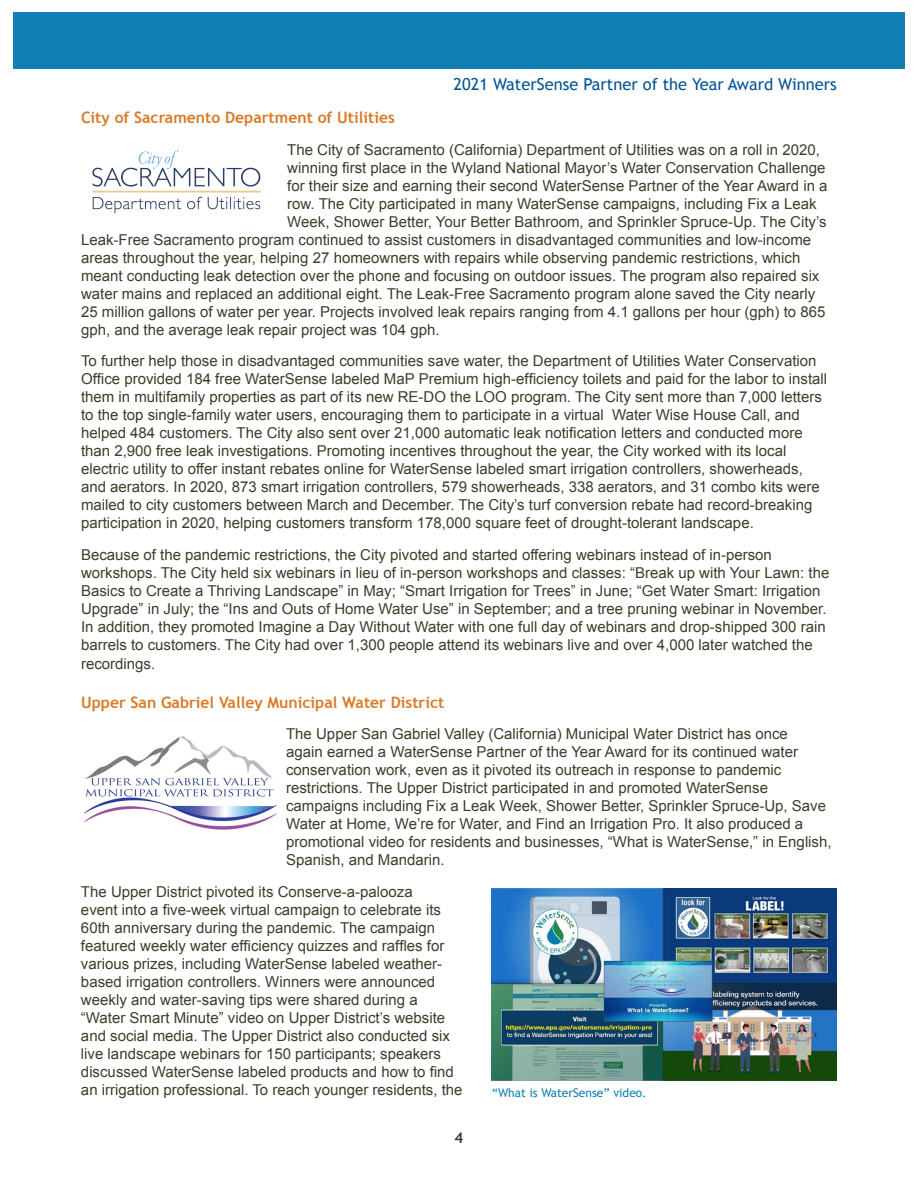
<style>
.page{position:relative;width:918px;height:1188px;background:#fff}
.page>*{position:absolute;margin:0;border:0;box-sizing:border-box;transform-origin:0 0}
.t1{font:16.5px "Trebuchet MS";color:#015494}
.green_subhead{font:700 15.75px "Trebuchet MS";color:#d97a27}
.black_body_text{font:15px/18px "Arial";color:#3e3c2b}
.t2{font:700 15px "Trebuchet MS";color:#3e3c2b}
.Blue_excellence_head{font:12px "Trebuchet MS";color:#117fb4}
</style>
<div class="page">
<div style="left:14px;top:12px;width:891px;height:56px;background:#117fb4"></div>
<img style="left:84px;top:736px;width:193px;height:94px">
<img style="left:492px;top:889px;width:345px;height:192px">
<img style="left:92px;top:150px;width:169px;height:64px">
<p class="t1" style="left:453px;top:75px;width:385px">2021 WaterSense Partner of the Year Award Winners</p>
<p class="green_subhead" style="left:81px;top:108px;width:315px">City of Sacramento Department of Utilities</p>
<p class="black_body_text" style="left:287px;top:141px;width:534px">The City of Sacramento (California) Department of Utilities was on a roll in 2020,</p>
<p class="black_body_text" style="left:287px;top:159px;width:540px">winning first place in the Wyland National Mayor’s Water Conservation Challenge</p>
<p class="black_body_text" style="left:287px;top:177px;width:542px">for their size and earning their second WaterSense Partner of the Year Award in a</p>
<p class="black_body_text" style="left:287px;top:195px;width:531px">row. The City participated in many WaterSense campaigns, including Fix a Leak</p>
<p class="black_body_text" style="left:287px;top:213px;width:541px">Week, Shower Better, Your Better Bathroom, and Sprinkler Spruce-Up. The City’s</p>
<p class="black_body_text" style="left:81px;top:231px;width:732px">Leak-Free Sacramento program continued to assist customers in disadvantaged communities and low-income</p>
<p class="black_body_text" style="left:81px;top:249px;width:721px">areas throughout the year, helping 27 homeowners with repairs while observing pandemic restrictions, which</p>
<p class="black_body_text" style="left:81px;top:267px;width:740px">meant conducting leak detection over the phone and focusing on outdoor issues. The program also repaired six</p>
<p class="black_body_text" style="left:81px;top:285px;width:736px">water mains and replaced an additional eight. The Leak-Free Sacramento program alone saved the City nearly</p>
<p class="black_body_text" style="left:81px;top:303px;width:746px">25 million gallons of water per year. Projects involved leak repairs ranging from 4.1 gallons per hour (gph) to 865</p>
<p class="black_body_text" style="left:81px;top:321px;width:360px">gph, and the average leak repair project was 104 gph.</p>
<p class="black_body_text" style="left:81px;top:352px;width:748px">To further help those in disadvantaged communities save water, the Department of Utilities Water Conservation Office provided 184 free WaterSense labeled MaP Premium high-efficiency toilets and paid for the labor to install them in multifamily properties as part of its new RE-DO the LOO program. The City sent more than 7,000 letters to the top single-family water users, encouraging them to participate in a virtual Water Wise House Call, and helped 484 customers. The City also sent over 21,000 automatic leak notification letters and conducted more than 2,900 free leak investigations. Promoting incentives throughout the year, the City worked with its local electric utility to offer instant rebates online for WaterSense labeled smart irrigation controllers, showerheads, and aerators. In 2020, 873 smart irrigation controllers, 579 showerheads, 338 aerators, and 31 combo kits were mailed to city customers between March and December. The City’s turf conversion rebate had record-breaking participation in 2020, helping customers transform 178,000 square feet of drought-tolerant landscape.</p>
<p class="black_body_text" style="left:81px;top:546px;width:750px">Because of the pandemic restrictions, the City pivoted and started offering webinars instead of in-person workshops. The City held six webinars in lieu of in-person workshops and classes: “Break up with Your Lawn: the Basics to Create a Thriving Landscape” in May; “Smart Irrigation for Trees” in June; “Get Water Smart: Irrigation Upgrade” in July; the “Ins and Outs of Home Water Use” in September; and a tree pruning webinar in November.<br>In addition, they promoted Imagine a Day Without Water with one full day of webinars and drop-shipped 300 rain barrels to customers. The City had over 1,300 people attend its webinars live and over 4,000 later watched the recordings.</p>
<p class="green_subhead" style="left:81px;top:692px;width:365px">Upper San Gabriel Valley Municipal Water District</p>
<p class="black_body_text" style="left:286px;top:725px;width:547px">The Upper San Gabriel Valley (California) Municipal Water District has once<br>again earned a WaterSense Partner of the Year Award for its continued water conservation work, even as it pivoted its outreach in response to pandemic restrictions. The Upper District participated in and promoted WaterSense campaigns including Fix a Leak Week, Shower Better, Sprinkler Spruce-Up, Save Water at Home, We’re for Water, and Find an Irrigation Pro. It also produced a promotional video for residents and businesses, “What is WaterSense,” in English, Spanish, and Mandarin.</p>
<p class="black_body_text" style="left:81px;top:883px;width:383px">The Upper District pivoted its Conserve-a-palooza<br>event into a five-week virtual campaign to celebrate its 60th anniversary during the pandemic. The campaign featured weekly water efficiency quizzes and raffles for various prizes, including WaterSense labeled weather&shy;based irrigation controllers. Winners were announced weekly and water-saving tips were shared during a “Water Smart Minute” video on Upper District’s website and social media. The Upper District also conducted six live landscape webinars for 150 participants; speakers discussed WaterSense labeled products and how to find an irrigation professional. To reach younger residents, the</p>
<p class="t2" style="left:455px;top:1128px;width:10px">4</p>
<p class="Blue_excellence_head" style="left:492px;top:1085px;width:156px">“What is WaterSense” video.</p>
</div>
